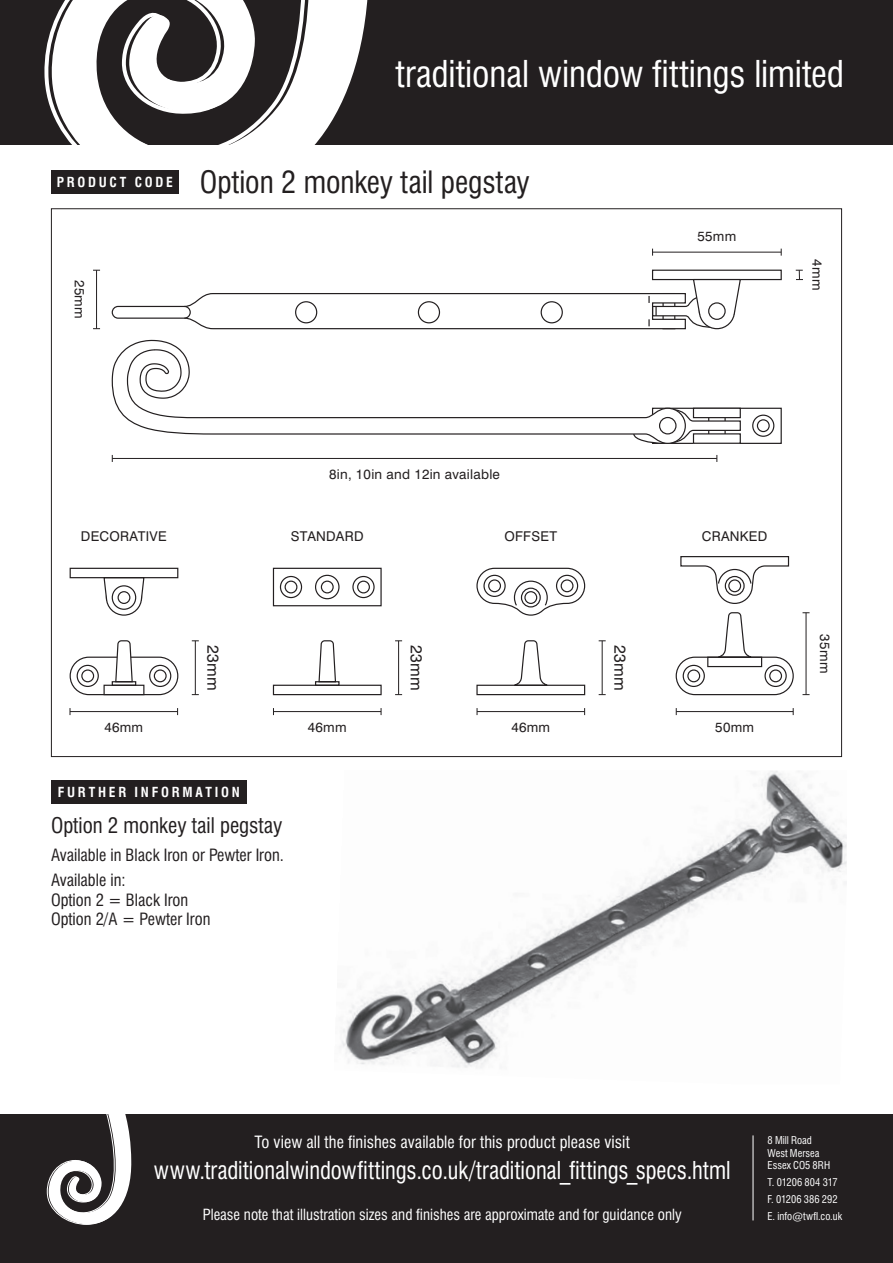
<style>
.page{position:relative;width:893px;height:1263px;background:#fff}
.page>*{position:absolute;margin:0;border:0;box-sizing:border-box;transform-origin:0 0}
.t1{font:condensed 36px "Swiss 721 BT";letter-spacing:-.005em;color:#fff}
.t2{font:condensed 30px "Swiss 721 BT";letter-spacing:-.005em;color:#231f20}
.t3{font:condensed 24px "Swiss 721 BT";color:#fff;scale:.95 1}
.t4{font:condensed 21px "Swiss 721 BT";color:#231f20}
.t5{font:condensed 16.5px/25.8px "Swiss 721 BT";color:#231f20}
.t6{font:condensed 16.5px "Swiss 721 BT";letter-spacing:.005em;color:#fff}
.t7{font:15.9px "Swiss 721 BT";letter-spacing:.02em;color:#231f20}
.t8{font:condensed 15px "Swiss 721 BT";color:#fff}
.t9{font:13.5px "Swiss 721 BT";letter-spacing:.02em;color:#231f20}
.t10{font:700 condensed 13.5px "Swiss 721 BT";letter-spacing:.2em;color:#fff}
.t11{font:condensed 10.5px/12.8px "Swiss 721 BT";color:#fff}
</style>
<div class="page">
<div style="left:0;top:1114px;width:893px;height:149px;background:#231f20"></div>
<div style="left:0;top:0;width:893px;height:145px;background:#231f20"></div>
<svg style="left:45px;top:0;width:321px;height:194px"></svg>
<hr style="left:753px;top:1135px;width:1px;height:85px;background:#fff">
<svg style="left:47px;top:1114px;width:85px;height:111px"></svg>
<div style="left:652px;top:408px;width:130px;height:36px;border:1px solid #231f20"></div>
<svg style="left:686px;top:408px;width:55px;height:36px"></svg>
<div style="left:693px;top:408px;width:47px;height:10px;background:#fff"></div>
<div style="left:693px;top:408px;width:48px;height:10px;border:1px solid #231f20"></div>
<div style="left:693px;top:434px;width:47px;height:9px;background:#fff"></div>
<div style="left:693px;top:433px;width:48px;height:11px;border:1px solid #231f20"></div>
<div style="left:652px;top:270px;width:130px;height:10px;border:1px solid #231f20"></div>
<svg style="left:183px;top:278px;width:559px;height:52px"></svg>
<svg style="left:106px;top:580px;width:36px;height:35px"></svg>
<div style="left:106px;top:579px;width:36px;height:37px;border:1px solid #231f20;border-radius:50%"></div>
<svg style="left:103px;top:578px;width:42px;height:24px"></svg>
<div style="left:541px;top:301px;width:22px;height:22px;border:1px solid #231f20;border-radius:50%"></div>
<div style="left:295px;top:301px;width:22px;height:22px;border:1px solid #231f20;border-radius:50%"></div>
<div style="left:418px;top:301px;width:22px;height:22px;border:1px solid #231f20;border-radius:50%"></div>
<div style="left:321px;top:581px;width:13px;height:12px;border:1px solid #231f20;border-radius:50%"></div>
<div style="left:315px;top:575px;width:25px;height:24px;border:1px solid #231f20;border-radius:50%"></div>
<div style="left:118px;top:591px;width:12px;height:13px;border:1px solid #231f20;border-radius:50%"></div>
<div style="left:112px;top:585px;width:24px;height:25px;border:1px solid #231f20;border-radius:50%"></div>
<div style="left:273px;top:685px;width:109px;height:10px;border:1px solid #231f20"></div>
<div style="left:70px;top:568px;width:108px;height:10px;border:1px solid #231f20"></div>
<svg style="left:709px;top:303px;width:16px;height:16px"></svg>
<div style="left:708px;top:302px;width:18px;height:18px;border:1px solid #231f20;border-radius:50%"></div>
<div style="left:757px;top:419px;width:13px;height:13px;border:1px solid #231f20;border-radius:50%"></div>
<div style="left:752px;top:415px;width:22px;height:22px;border:1px solid #231f20;border-radius:50%"></div>
<div style="left:357px;top:581px;width:13px;height:12px;border:1px solid #231f20;border-radius:50%"></div>
<div style="left:352px;top:576px;width:23px;height:22px;border:1px solid #231f20;border-radius:50%"></div>
<div style="left:285px;top:581px;width:12px;height:12px;border:1px solid #231f20;border-radius:50%"></div>
<div style="left:280px;top:576px;width:22px;height:22px;border:1px solid #231f20;border-radius:50%"></div>
<div style="left:273px;top:568px;width:109px;height:38px;border:1px solid #231f20"></div>
<div style="left:154px;top:669px;width:13px;height:13px;border:1px solid #231f20;border-radius:50%"></div>
<div style="left:149px;top:665px;width:22px;height:22px;border:1px solid #231f20;border-radius:50%"></div>
<div style="left:81px;top:669px;width:13px;height:13px;border:1px solid #231f20;border-radius:50%"></div>
<div style="left:77px;top:665px;width:22px;height:22px;border:1px solid #231f20;border-radius:50%"></div>
<div style="left:70px;top:657px;width:108px;height:38px;border:1px solid #231f20;border-radius:19px"></div>
<svg style="left:318px;top:640px;width:18px;height:41px"></svg>
<div style="left:315px;top:681px;width:25px;height:5px;border:1px solid #231f20"></div>
<div style="left:476px;top:685px;width:109px;height:10px;border:1px solid #231f20"></div>
<svg style="left:513px;top:640px;width:35px;height:46px"></svg>
<svg style="left:717px;top:612px;width:35px;height:45px"></svg>
<svg style="left:115px;top:640px;width:18px;height:41px"></svg>
<div style="left:112px;top:681px;width:24px;height:5px;border:1px solid #231f20"></div>
<div style="left:103px;top:685px;width:41px;height:10px;border:1px solid #231f20"></div>
<svg style="left:680px;top:556px;width:110px;height:48px"></svg>
<div style="left:769px;top:669px;width:13px;height:13px;border:1px solid #231f20;border-radius:50%"></div>
<div style="left:764px;top:665px;width:23px;height:22px;border:1px solid #231f20;border-radius:50%"></div>
<div style="left:687px;top:669px;width:13px;height:13px;border:1px solid #231f20;border-radius:50%"></div>
<div style="left:683px;top:665px;width:22px;height:22px;border:1px solid #231f20;border-radius:50%"></div>
<div style="left:676px;top:657px;width:118px;height:38px;border:1px solid #231f20;border-radius:19px"></div>
<div style="left:707px;top:657px;width:55px;height:10px;border:1px solid #231f20"></div>
<div style="left:112px;top:306px;width:79px;height:13px;border:1px solid #231f20;border-radius:6px"></div>
<svg style="left:476px;top:567px;width:110px;height:49px"></svg>
<svg style="left:111px;top:339px;width:575px;height:105px"></svg>
<div style="left:660px;top:417px;width:16px;height:17px;background:#fff;border-radius:50%"></div>
<div style="left:659px;top:417px;width:17px;height:17px;border:1px solid #231f20;border-radius:50%"></div>
<hr style="left:112px;top:458px;width:605px;height:1px;background:#231f20">
<svg style="left:796px;top:270px;width:7px;height:10px"></svg>
<hr style="left:653px;top:252px;width:128px;height:1px;background:#231f20">
<hr style="left:96px;top:270px;width:1px;height:59px;background:#231f20">
<hr style="left:273px;top:711px;width:108px;height:1px;background:#231f20">
<hr style="left:70px;top:711px;width:108px;height:1px;background:#231f20">
<hr style="left:398px;top:641px;width:1px;height:54px;background:#231f20">
<hr style="left:477px;top:711px;width:108px;height:1px;background:#231f20">
<hr style="left:602px;top:641px;width:1px;height:54px;background:#231f20">
<hr style="left:195px;top:641px;width:1px;height:54px;background:#231f20">
<hr style="left:676px;top:711px;width:117px;height:1px;background:#231f20">
<hr style="left:806px;top:613px;width:1px;height:82px;background:#231f20">
<img style="left:340px;top:771px;width:507px;height:297px">
<div style="left:51px;top:170px;width:128px;height:23px;background:#231f20"></div>
<div style="left:51px;top:780px;width:196px;height:24px;background:#231f20"></div>
<h1 class="t1" style="left:396px;top:52px;width:450px">traditional window fittings limited</h1>
<p class="t10" style="left:57px;top:174px;width:118px">PRODUCT CODE</p>
<h2 class="t2" style="left:200px;top:164px;width:332px">Option 2 monkey tail pegstay</h2>
<p class="t9" style="left:88px;top:280px;width:40px;rotate:90deg">25mm</p>
<p class="t9" style="left:697px;top:228px;width:40px">55mm</p>
<p class="t9" style="left:825px;top:259px;width:33px;rotate:90deg">4mm</p>
<p class="t9" style="left:329px;top:465px;width:172px">8in, 10in and 12in available</p>
<p class="t9" style="left:81px;top:528px;width:87px">DECORATIVE</p>
<p class="t9" style="left:291px;top:528px;width:74px">STANDARD</p>
<p class="t9" style="left:504px;top:528px;width:54px">OFFSET</p>
<p class="t9" style="left:702px;top:528px;width:67px">CRANKED</p>
<p class="t7" style="left:223px;top:645px;width:47px;rotate:90deg">23mm</p>
<p class="t7" style="left:426px;top:645px;width:47px;rotate:90deg">23mm</p>
<p class="t7" style="left:630px;top:645px;width:47px;rotate:90deg">23mm</p>
<p class="t9" style="left:833px;top:634px;width:40px;rotate:90deg">35mm</p>
<p class="t9" style="left:104px;top:719px;width:40px">46mm</p>
<p class="t9" style="left:308px;top:719px;width:40px">46mm</p>
<p class="t9" style="left:511px;top:719px;width:40px">46mm</p>
<p class="t9" style="left:715px;top:719px;width:40px">50mm</p>
<p class="t10" style="left:58px;top:784px;width:183px">FURTHER INFORMATION</p>
<h3 class="t4" style="left:51px;top:812px;width:233px">Option 2 monkey tail pegstay</h3>
<p class="t5" style="left:51px;top:842px;width:234px">Available in Black Iron or Pewter Iron.<br>Available in:</p>
<p class="t5" style="left:51px;top:890px;width:161px;line-height:19.5px">Option 2 = Black Iron<br>Option 2/A = Pewter Iron</p>
<p class="t6" style="left:255px;top:1132px;width:377px">To view all the finishes available for this product please visit</p>
<h3 class="t3" style="left:154px;top:1155px;width:608px">www.traditionalwindowfittings.co.uk/traditional_fittings_specs.html</h3>
<p class="t8" style="left:203px;top:1206px;width:480px">Please note that illustration sizes and finishes are approximate and for guidance only</p>
<p class="t11" style="left:768px;top:1134px;width:64px">8 Mill Road<br>West Mersea<br>Essex CO5 8RH</p>
<p class="t11" style="left:768px;top:1174px;width:76px;line-height:17px">T. 01206 804 317<br>F. 01206 386 292<br>E. info@twfl.co.uk</p>
</div>
